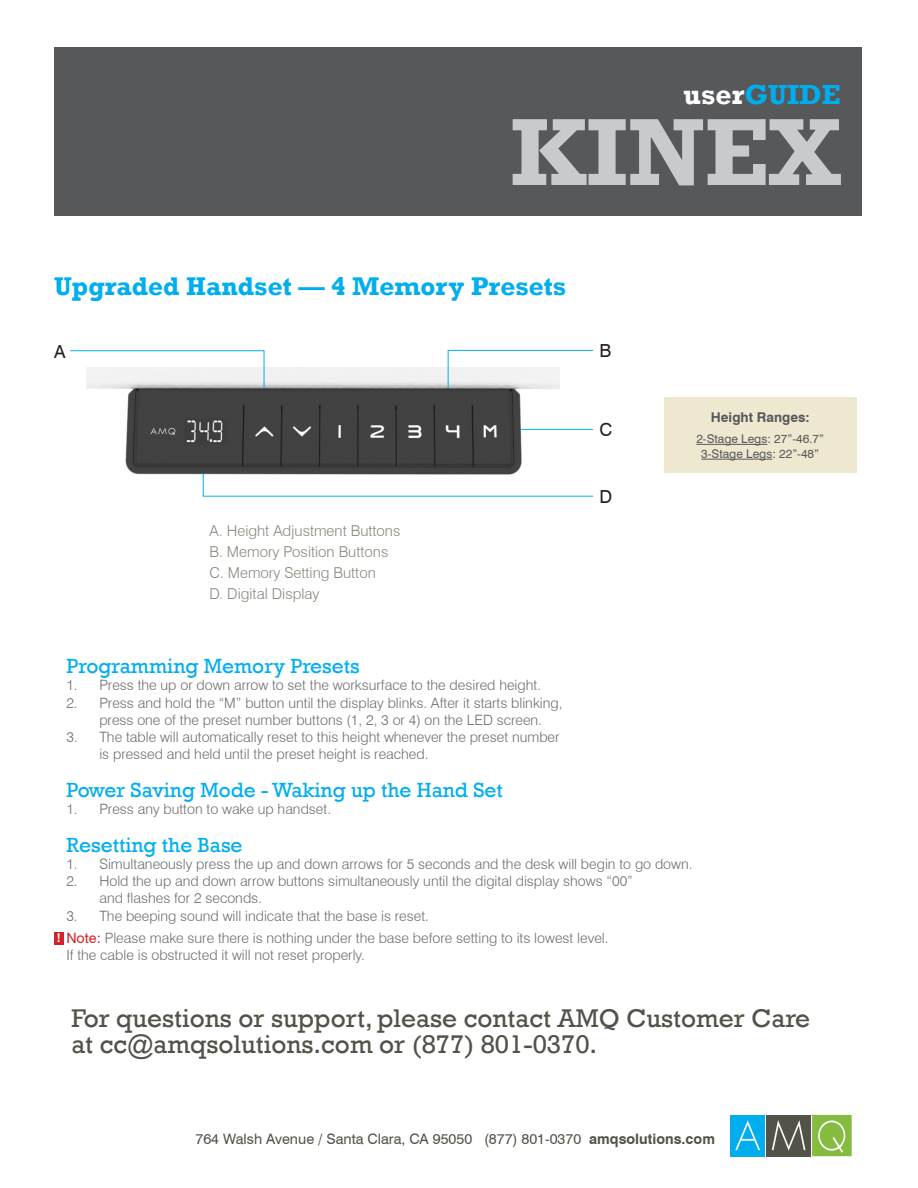
<style>
.page{position:relative;width:918px;height:1188px;background:#fff}
.page>*{position:absolute;margin:0;border:0;box-sizing:border-box;transform-origin:0 0}
.heading{font:700 96.9px "Rockwell";color:#c9cacc}
.t1{font:700 28.2px "Rockwell";color:#00aeef}
.heading-2{font:26.25px "Rockwell";color:#535249}
.heading-3{font:700 26.25px "Rockwell";color:#00aeef}
.heading-4{font:21px "Rockwell";color:#00aeef}
.t2{font:18px "Swiss 721 BT";color:#231f20}
.body{font:300 15px "Swiss 721 BT";color:#87867c}
.t3{font:14.4px "Swiss 721 BT";color:#535249}
.Body{font:300 14.25px "Swiss 721 BT";color:#6c6d70}
.Table_body{font:700 13.5px "Swiss 721 BT";color:#57585a}
.Table_body-2{font:12px "Swiss 721 BT";color:#57585a}
.Body-2{font:700 12px "Swiss 721 BT";color:#fff}
.s1{color:#fff}
.s2{font-weight:400;color:#d1232a}
.s3{font-weight:700}
</style>
<div class="page">
<div style="left:729px;top:1114px;width:124px;height:43px;background:linear-gradient(to bottom,#fff,#fff)"></div>
<div style="left:731px;top:1115px;width:34px;height:41px;background:#00aeef"></div>
<div style="left:767px;top:1115px;width:44px;height:41px;background:#535249"></div>
<div style="left:812px;top:1115px;width:40px;height:41px;background:#85bc40"></div>
<svg style="left:735px;top:1120px;width:25px;height:30px"></svg>
<svg style="left:772px;top:1120px;width:33px;height:31px"></svg>
<svg style="left:818px;top:1121px;width:27px;height:32px"></svg>
<img style="left:125px;top:368px;width:435px;height:107px">
<svg style="left:70px;top:350px;width:195px;height:39px"></svg>
<svg style="left:447px;top:350px;width:147px;height:39px"></svg>
<hr style="left:520px;top:429px;width:73px;height:1px;background:#00aeef">
<svg style="left:202px;top:473px;width:392px;height:24px"></svg>
<div style="left:54px;top:932px;width:9px;height:13px;background:#d1232a"></div>
<div style="left:54px;top:48px;width:808px;height:168px;background:#57585a"></div>
<div style="left:664px;top:397px;width:192px;height:75px;background:#efe8d1"></div>
<hr style="left:696px;top:444px;width:71px;height:1px;background:#57585a">
<hr style="left:701px;top:459px;width:71px;height:1px;background:#57585a">
<p class="t1" style="left:684px;top:77px;width:159px"><span class="s1">user</span>GUIDE</p>
<p class="heading" style="left:511px;top:94px;width:332px">KINEX</p>
<p class="heading-3" style="left:54px;top:270px;width:514px">Upgraded Handset — 4 Memory Presets</p>
<p class="t2" style="left:54px;top:340px;width:13px">A</p>
<p class="t2" style="left:600px;top:339px;width:13px">B</p>
<p class="t2" style="left:600px;top:419px;width:14px">C</p>
<p class="body" style="left:209px;top:521px;width:192px">A. Height Adjustment Buttons</p>
<p class="body" style="left:209px;top:542px;width:180px">B. Memory Position Buttons</p>
<p class="body" style="left:209px;top:563px;width:168px">C. Memory Setting Button</p>
<p class="body" style="left:209px;top:584px;width:112px">D. Digital Display</p>
<p class="t2" style="left:600px;top:486px;width:14px">D</p>
<p class="Table_body" style="left:711px;top:409px;width:100px">Height Ranges:</p>
<p class="Table_body-2" style="left:696px;top:432px;width:129px">2-Stage Legs: 27”-46.7”</p>
<p class="Table_body-2" style="left:701px;top:446px;width:119px">3-Stage Legs: 22”-48”</p>
<p class="heading-4" style="left:66px;top:654px;width:295px">Programming Memory Presets</p>
<p class="Body" style="left:66px;top:677px;width:476px">1. Press the up or down arrow to set the worksurface to the desired height.</p>
<p class="Body" style="left:66px;top:694px;width:498px">2. Press and hold the “M” button until the display blinks. After it starts blinking,</p>
<p class="Body" style="left:99px;top:711px;width:444px">press one of the preset number buttons (1, 2, 3 or 4) on the LED screen.</p>
<p class="Body" style="left:66px;top:728px;width:495px">3. The table will automatically reset to this height whenever the preset number</p>
<p class="Body" style="left:99px;top:745px;width:331px">is pressed and held until the preset height is reached.</p>
<p class="heading-4" style="left:66px;top:778px;width:438px">Power Saving Mode - Waking up the Hand Set</p>
<p class="Body" style="left:66px;top:800px;width:266px">1. Press any button to wake up handset.</p>
<p class="heading-4" style="left:66px;top:833px;width:178px">Resetting the Base</p>
<p class="Body" style="left:66px;top:856px;width:628px">1. Simultaneously press the up and down arrows for 5 seconds and the desk will begin to go down.</p>
<p class="Body" style="left:66px;top:873px;width:568px">2. Hold the up and down arrow buttons simultaneously until the digital display shows “00”</p>
<p class="Body" style="left:99px;top:890px;width:164px">and flashes for 2 seconds.</p>
<p class="Body" style="left:66px;top:907px;width:364px">3. The beeping sound will indicate that the base is reset.</p>
<p class="Body" style="left:66px;top:929px;width:544px"><span class="s2">Note:</span> Please make sure there is nothing under the base before setting to its lowest level.</p>
<p class="Body" style="left:66px;top:946px;width:300px">If the cable is obstructed it will not reset properly.</p>
<p class="Body-2" style="left:57px;top:931px;width:5px">!</p>
<p class="heading-2" style="left:71px;top:1003px;width:740px">For questions or support, please contact AMQ Customer Care</p>
<p class="heading-2" style="left:71px;top:1029px;width:527px">at cc@amqsolutions.com or (877) 801-0370.</p>
<p class="t3" style="left:195px;top:1130px;width:521px">764 Walsh Avenue / Santa Clara, CA 95050 (877) 801-0370 <span class="s3">amqsolutions.com</span></p>
</div>
